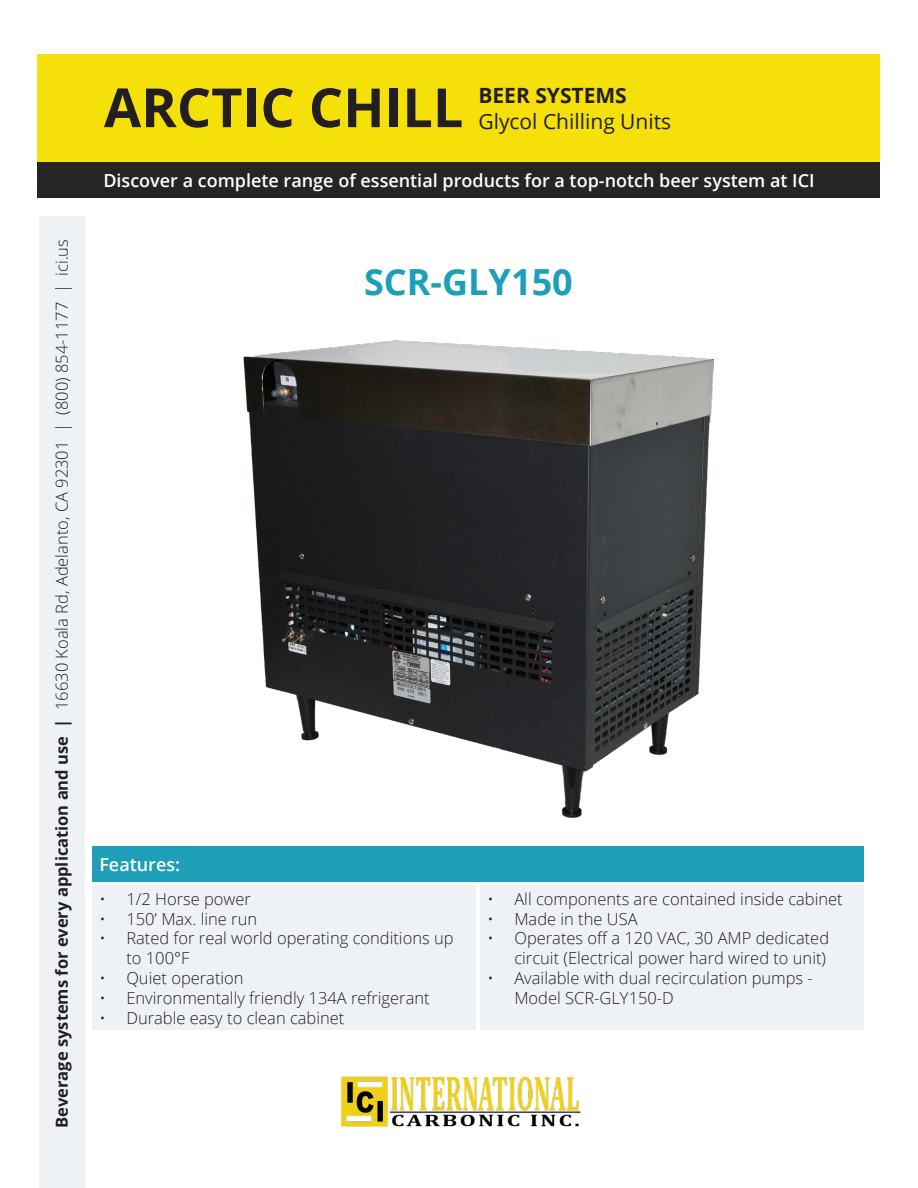
<style>
.page{position:relative;width:918px;height:1188px;background:#fff}
.page>*{position:absolute;margin:0;border:0;box-sizing:border-box;transform-origin:0 0}
.t1{font:700 54px "Open Sans";color:#231f20}
.t2{font:700 36px "Open Sans";color:#1d9fb8}
.t3{font:21px "Open Sans";color:#231f20}
.t4{font:700 21px "Open Sans";color:#231f20}
.t5{font:600 18px "Open Sans";color:#fff}
.t6{font:300 16.5px/19.8px "Open Sans";color:#231f20}
.s1{font-weight:700}
</style>
<div class="page">
<div style="left:39px;top:216px;width:46px;height:972px;background:#eff2f5"></div>
<div style="left:38px;top:54px;width:842px;height:108px;background:#f5e009"></div>
<img style="left:341px;top:1076px;width:240px;height:51px">
<div style="left:93px;top:885px;width:383px;height:145px;background:#eff2f5"></div>
<div style="left:93px;top:846px;width:771px;height:36px;background:#1d9fb8"></div>
<div style="left:481px;top:885px;width:383px;height:145px;background:#eff2f5"></div>
<div style="left:38px;top:162px;width:842px;height:35px;background:#242524"></div>
<img style="left:244px;top:340px;width:469px;height:478px">
<p class="t6" style="left:51px;top:1128px;width:890px;rotate:-90deg"><span class="s1">Beverage systems for every application and use |</span> 16630 Koala Rd, Adelanto, CA 92301 | (800) 854-1177 | ici.us</p>
<p class="t1" style="left:104px;top:69px;width:361px">ARCTIC CHILL</p>
<p class="t4" style="left:478px;top:81px;width:150px">BEER SYSTEMS</p>
<p class="t3" style="left:478px;top:107px;width:194px">Glycol Chilling Units</p>
<p class="t5" style="left:103px;top:168px;width:713px">Discover a complete range of essential products for a top-notch beer system at ICI</p>
<p class="t2" style="left:364px;top:257px;width:210px">SCR-GLY150</p>
<p class="t5" style="left:99px;top:852px;width:82px">Features:</p>
<p class="t6" style="left:99px;top:888px;width:153px">• 1/2 Horse power</p>
<p class="t6" style="left:99px;top:908px;width:159px">• 150’ Max. line run</p>
<p class="t6" style="left:126px;top:928px;width:329px;text-indent:-27px">• Rated for real world operating conditions up to 100°F</p>
<p class="t6" style="left:99px;top:968px;width:146px">• Quiet operation</p>
<p class="t6" style="left:99px;top:987px;width:332px">• Environmentally friendly 134A refrigerant</p>
<p class="t6" style="left:99px;top:1007px;width:247px">• Durable easy to clean cabinet</p>
<p class="t6" style="left:487px;top:888px;width:357px">• All components are contained inside cabinet</p>
<p class="t6" style="left:487px;top:908px;width:152px">• Made in the USA</p>
<p class="t6" style="left:487px;top:928px;width:343px;text-align:right">• Operates off a 120 VAC, 30 AMP dedicated circuit (Electrical power hard wired to unit)</p>
<p class="t6" style="left:514px;top:968px;width:300px;text-indent:-27px">• Available with dual recirculation pumps -<br>Model SCR-GLY150-D</p>
</div>
